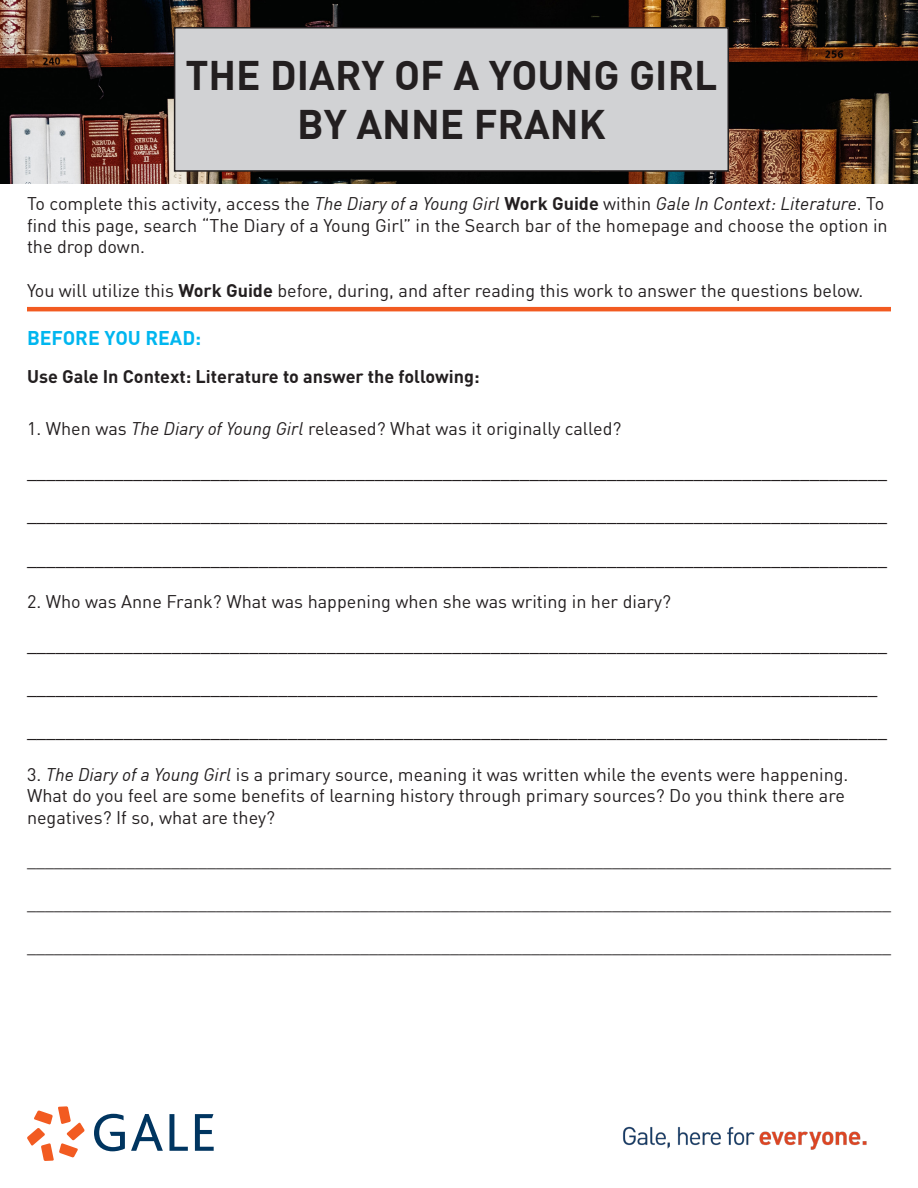
<style>
.page{position:relative;width:918px;height:1188px;background:#fff}
.page>*{position:absolute;margin:0;border:0;box-sizing:border-box;transform-origin:0 0}
.t1{font:700 40.5px "DIN";color:#231f20}
.t2{font:700 19.5px "DIN";color:#00b6ef}
.t3{font:18px/21.6px "DIN";color:#231f20}
.t4{font:18px "Minion Pro";color:#231f20}
.t5{font:700 18px "DIN";color:#231f20}
.s1{font-style:italic}
.s2{font-weight:700}
</style>
<div class="page">
<img style="left:0;top:0;width:918px;height:184px">
<svg style="left:27px;top:1106px;width:58px;height:55px"></svg>
<svg style="left:94px;top:1114px;width:31px;height:37px"></svg>
<svg style="left:131px;top:1114px;width:32px;height:37px"></svg>
<svg style="left:169px;top:1114px;width:19px;height:37px"></svg>
<svg style="left:195px;top:1114px;width:19px;height:37px"></svg>
<img style="left:623px;top:1126px;width:244px;height:24px">
<div style="left:175px;top:28px;width:553px;height:143px;background:#d1d2d4"></div>
<div style="left:174px;top:27px;width:555px;height:145px;border:2px solid #231f20"></div>
<hr style="left:27px;top:307px;width:864px;height:4px;background:#f25b21">
<p class="t1" style="left:185px;top:49px;width:534px">THE DIARY OF A YOUNG GIRL</p>
<p class="t1" style="left:297px;top:98px;width:310px">BY ANNE FRANK</p>
<p class="t3" style="left:27px;top:193px;width:862px">To complete this activity, access the <span class="s1">The Diary of a Young Girl</span> <span class="s2">Work Guide</span> within <span class="s1">Gale In Context: Literature</span>. To find this page, search “The Diary of a Young Girl” in the Search bar of the homepage and choose the option in the drop down.</p>
<p class="t3" style="left:27px;top:279px;width:838px">You will utilize this <span class="s2">Work Guide</span> before, during, and after reading this work to answer the questions below.</p>
<p class="t2" style="left:27px;top:326px;width:176px">BEFORE YOU READ:</p>
<p class="t5" style="left:27px;top:365px;width:454px">Use Gale In Context: Literature to answer the following:</p>
<p class="t3" style="left:27px;top:417px;width:596px">1. When was <span class="s1">The Diary of Young Girl</span> released? What was it originally called?</p>
<p class="t3" style="left:27px;top:461px;width:862px">_________________________________________________________________________________________</p>
<p class="t3" style="left:27px;top:504px;width:862px">_________________________________________________________________________________________</p>
<p class="t3" style="left:27px;top:547px;width:862px">_________________________________________________________________________________________</p>
<p class="t3" style="left:27px;top:590px;width:646px">2. Who was Anne Frank? What was happening when she was writing in her diary?</p>
<p class="t3" style="left:27px;top:633px;width:862px">_________________________________________________________________________________________</p>
<p class="t3" style="left:27px;top:677px;width:852px">________________________________________________________________________________________</p>
<p class="t3" style="left:27px;top:720px;width:862px">_________________________________________________________________________________________</p>
<p class="t3" style="left:27px;top:763px;width:823px">3. <span class="s1">The Diary of a Young Girl</span> is a primary source, meaning it was written while the events were happening.<br>What do you feel are some benefits of learning history through primary sources? Do you think there are negatives? If so, what are they?</p>
<p class="t4" style="left:27px;top:849px;width:865px">________________________________________________________________________________________________</p>
<p class="t4" style="left:27px;top:892px;width:865px">________________________________________________________________________________________________</p>
<p class="t4" style="left:27px;top:936px;width:865px">________________________________________________________________________________________________</p>
</div>
